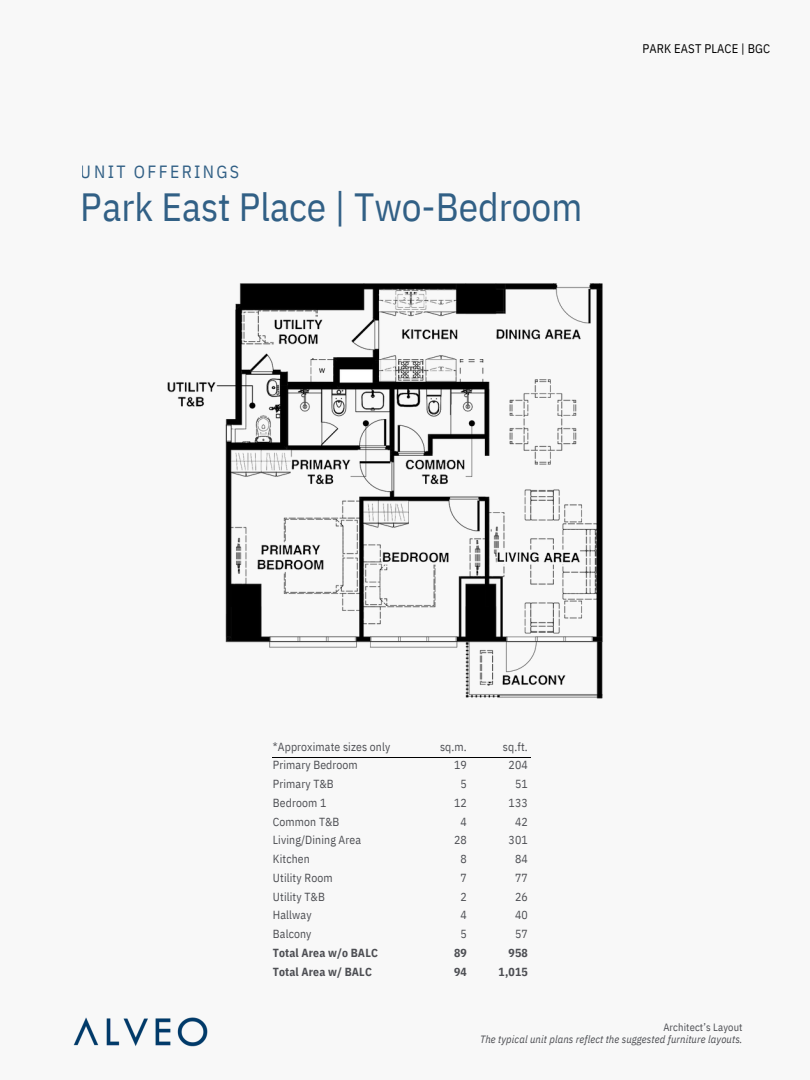
<style>
.page{position:relative;width:810px;height:1080px;background:#f8f8f8}
.page>*{position:absolute;margin:0;border:0;box-sizing:border-box;transform-origin:0 0}
.t1{font:39.25px "IBM Plex Sans Cond";color:#003a69}
.t2{font:17.75px "IBM Plex Sans Cond";letter-spacing:.13em;color:#003a69}
.t3{font:12.5px "IBM Plex Sans Cond";letter-spacing:.01em;color:#000}
.t4{font:11.75px/18.8px "IBM Plex Sans Cond";letter-spacing:.01em;color:#4d4e53;text-align:right}
.t5{font:italic 10.5px "IBM Plex Sans Cond";letter-spacing:.01em;color:#4d4e53}
.t6{font:10.5px "IBM Plex Sans Cond";letter-spacing:.01em;color:#4d4e53}
.s1{font-weight:700}
</style>
<div class="page">
<img style="left:73px;top:1017px;width:135px;height:30px">
<img style="left:167px;top:283px;width:436px;height:416px">
<hr style="left:273px;top:757px;width:152px;height:1px;background:#000">
<hr style="left:425px;top:757px;width:47px;height:1px;background:#000">
<hr style="left:472px;top:757px;width:58px;height:1px;background:#000">
<h2 class="t2" style="left:81px;top:160px;width:160px">UNIT OFFERINGS</h2>
<h1 class="t1" style="left:81px;top:181px;width:503px">Park East Place | Two-Bedroom</h1>
<h1 class="t3" style="left:642px;top:40px;width:129px">PARK EAST PLACE | BGC</h1>
<p class="t4" style="left:273px;top:737px;width:119px;text-align:left">*Approximate sizes only<br>Primary Bedroom<br>Primary T&amp;B<br>Bedroom 1<br>Common T&amp;B<br>Living/Dining Area<br>Kitchen<br>Utility Room<br>Utility T&amp;B<br>Hallway<br>Balcony<br><span class="s1">Total Area w/o BALC<br>Total Area w/ BALC</span></p>
<p class="t4" style="left:440px;top:737px;width:28px">sq.m.<br>19<br>5<br>12<br>4<br>28<br>8<br>7<br>2<br>4<br>5<br><span class="s1">89<br>94</span></p>
<h3 class="t4" style="left:499px;top:737px;width:31px">sq.ft.<br>204<br>51<br>133<br>42<br>301<br>84<br>77<br>26<br>40<br>57<br><span class="s1">958<br>1,015</span></h3>
<h3 class="t6" style="left:663px;top:1020px;width:81px">Architect’s Layout</h3>
<h3 class="t5" style="left:480px;top:1033px;width:264px">The typical unit plans reflect the suggested furniture layouts.</h3>
</div>
